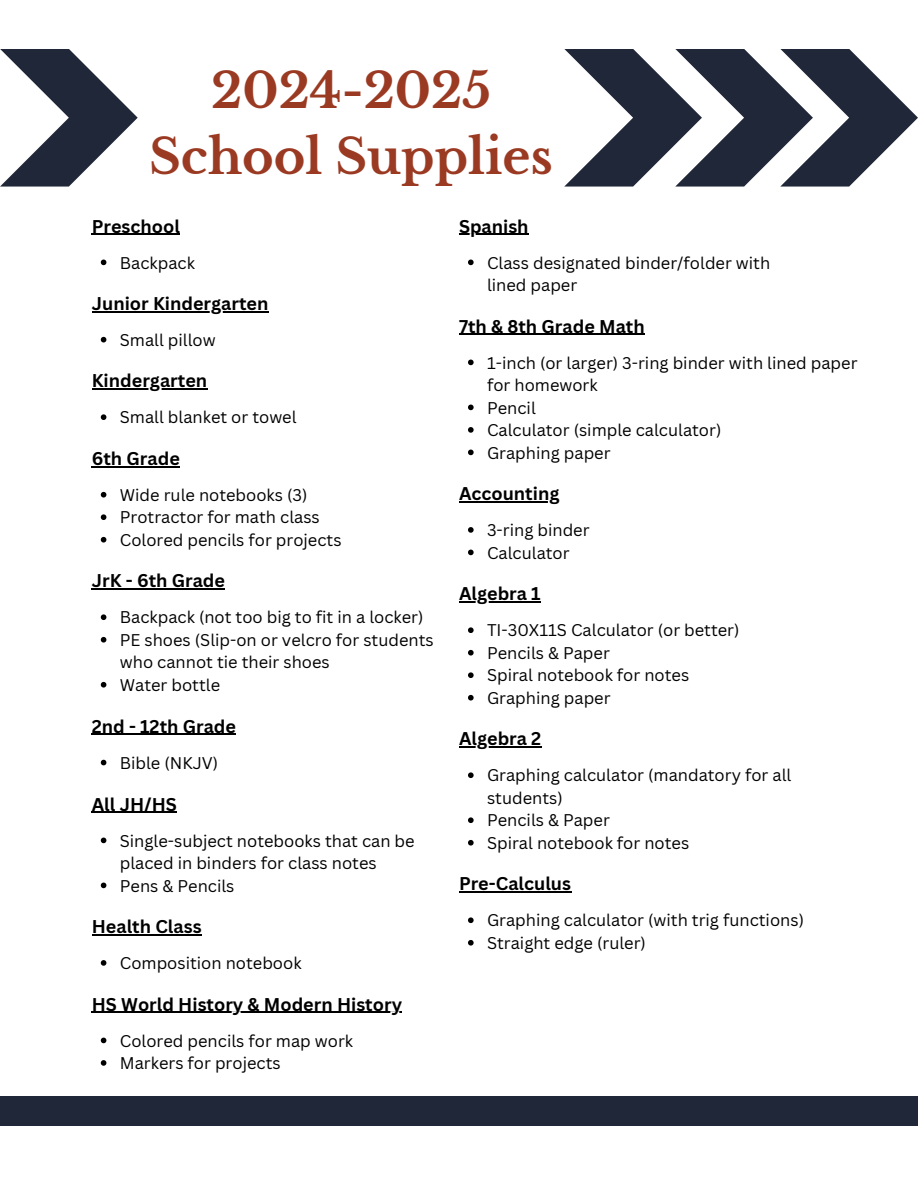
<style>
.page{position:relative;width:918px;height:1188px;background:#fff}
.page>*{position:absolute;margin:0;border:0;box-sizing:border-box;transform-origin:0 0}
.t1{font:700 48px/66.3px "Libre Baskerville";color:#9b3a22;text-align:center}
.t2{font:700 18px "Canva Sans";color:#000}
.t3{font:16.5px/22.5px "Canva Sans";color:#000}
</style>
<div class="page">
<svg style="left:0;top:49px;width:138px;height:138px"></svg>
<svg style="left:564px;top:49px;width:354px;height:138px"></svg>
<hr style="left:92px;top:234px;width:88px;height:1px;background:#000">
<svg style="left:101px;top:260px;width:5px;height:5px"></svg>
<hr style="left:92px;top:311px;width:176px;height:1px;background:#000">
<svg style="left:101px;top:337px;width:5px;height:5px"></svg>
<hr style="left:92px;top:589px;width:133px;height:1px;background:#000">
<svg style="left:101px;top:614px;width:5px;height:6px"></svg>
<svg style="left:101px;top:637px;width:5px;height:6px"></svg>
<svg style="left:101px;top:682px;width:5px;height:6px"></svg>
<hr style="left:92px;top:734px;width:144px;height:1px;background:#000">
<svg style="left:101px;top:760px;width:5px;height:5px"></svg>
<hr style="left:459px;top:334px;width:186px;height:1px;background:#000">
<svg style="left:468px;top:360px;width:6px;height:5px"></svg>
<svg style="left:468px;top:405px;width:6px;height:5px"></svg>
<svg style="left:468px;top:427px;width:6px;height:6px"></svg>
<svg style="left:468px;top:450px;width:6px;height:5px"></svg>
<hr style="left:92px;top:934px;width:110px;height:1px;background:#000">
<svg style="left:101px;top:960px;width:5px;height:6px"></svg>
<hr style="left:459px;top:234px;width:70px;height:1px;background:#000">
<svg style="left:468px;top:260px;width:6px;height:5px"></svg>
<hr style="left:92px;top:812px;width:85px;height:1px;background:#000">
<svg style="left:101px;top:838px;width:5px;height:5px"></svg>
<svg style="left:101px;top:883px;width:5px;height:5px"></svg>
<hr style="left:92px;top:1012px;width:310px;height:1px;background:#000">
<svg style="left:101px;top:1038px;width:5px;height:5px"></svg>
<svg style="left:101px;top:1060px;width:5px;height:6px"></svg>
<hr style="left:459px;top:501px;width:100px;height:1px;background:#000">
<svg style="left:468px;top:527px;width:6px;height:6px"></svg>
<svg style="left:468px;top:550px;width:6px;height:5px"></svg>
<hr style="left:459px;top:602px;width:82px;height:1px;background:#000">
<svg style="left:468px;top:627px;width:6px;height:6px"></svg>
<svg style="left:468px;top:650px;width:6px;height:6px"></svg>
<svg style="left:468px;top:672px;width:6px;height:6px"></svg>
<svg style="left:468px;top:695px;width:6px;height:6px"></svg>
<hr style="left:459px;top:747px;width:82px;height:1px;background:#000">
<svg style="left:468px;top:772px;width:6px;height:6px"></svg>
<svg style="left:468px;top:817px;width:6px;height:6px"></svg>
<svg style="left:468px;top:840px;width:6px;height:6px"></svg>
<hr style="left:459px;top:892px;width:112px;height:1px;background:#000">
<svg style="left:468px;top:917px;width:6px;height:6px"></svg>
<svg style="left:468px;top:940px;width:6px;height:6px"></svg>
<hr style="left:92px;top:466px;width:88px;height:1px;background:#000">
<svg style="left:101px;top:492px;width:5px;height:6px"></svg>
<svg style="left:101px;top:514px;width:5px;height:6px"></svg>
<svg style="left:101px;top:537px;width:5px;height:6px"></svg>
<hr style="left:92px;top:389px;width:115px;height:1px;background:#000">
<svg style="left:101px;top:414px;width:5px;height:6px"></svg>
<div style="left:0;top:1096px;width:918px;height:29px;background:#202738"></div>
<h1 class="t1" style="left:149px;top:58px;width:405px">2024-2025<br>School Supplies</h1>
<h2 class="t2" style="left:92px;top:213px;width:90px">Preschool</h2>
<p class="t3" style="left:120px;top:251px;width:77px">Backpack</p>
<h2 class="t2" style="left:92px;top:291px;width:178px">Junior Kindergarten</h2>
<p class="t3" style="left:120px;top:328px;width:97px">Small pillow</p>
<p class="t2" style="left:459px;top:213px;width:71px">Spanish</p>
<p class="t3" style="left:487px;top:251px;width:285px">Class designated binder/folder with lined paper</p>
<h2 class="t2" style="left:459px;top:313px;width:187px">7th &amp; 8th Grade Math</h2>
<p class="t3" style="left:487px;top:351px;width:372px">1-inch (or larger) 3-ring binder with lined paper for homework</p>
<p class="t3" style="left:487px;top:396px;width:50px">Pencil</p>
<p class="t3" style="left:487px;top:418px;width:236px">Calculator (simple calculator)</p>
<h2 class="t3" style="left:487px;top:441px;width:125px">Graphing paper</h2>
<p class="t2" style="left:92px;top:368px;width:117px">Kindergarten</p>
<p class="t3" style="left:120px;top:406px;width:178px">Small blanket or towel</p>
<h2 class="t2" style="left:92px;top:446px;width:90px">6th Grade</h2>
<p class="t3" style="left:120px;top:483px;width:189px">Wide rule notebooks (3)</p>
<p class="t3" style="left:120px;top:506px;width:201px">Protractor for math class</p>
<h2 class="t3" style="left:120px;top:528px;width:223px">Colored pencils for projects</h2>
<p class="t2" style="left:459px;top:481px;width:102px">Accounting</p>
<p class="t3" style="left:487px;top:518px;width:104px">3-ring binder</p>
<p class="t3" style="left:487px;top:541px;width:84px">Calculator</p>
<h2 class="t2" style="left:459px;top:581px;width:83px">Algebra 1</h2>
<p class="t3" style="left:487px;top:619px;width:254px">TI-30X11S Calculator (or better)</p>
<p class="t3" style="left:487px;top:641px;width:124px">Pencils &amp; Paper</p>
<h2 class="t3" style="left:487px;top:664px;width:204px">Spiral notebook for notes</h2>
<p class="t3" style="left:487px;top:686px;width:125px">Graphing paper</p>
<p class="t2" style="left:459px;top:726px;width:84px">Algebra 2</p>
<p class="t3" style="left:487px;top:764px;width:306px">Graphing calculator (mandatory for all students)</p>
<p class="t3" style="left:487px;top:809px;width:124px">Pencils &amp; Paper</p>
<h2 class="t3" style="left:487px;top:831px;width:204px">Spiral notebook for notes</h2>
<p class="t2" style="left:459px;top:871px;width:114px">Pre-Calculus</p>
<p class="t3" style="left:487px;top:909px;width:318px">Graphing calculator (with trig functions)</p>
<p class="t3" style="left:487px;top:931px;width:160px">Straight edge (ruler)</p>
<h2 class="t2" style="left:92px;top:568px;width:135px">JrK - 6th Grade</h2>
<p class="t3" style="left:120px;top:606px;width:305px">Backpack (not too big to fit in a locker)</p>
<h2 class="t3" style="left:120px;top:628px;width:315px">PE shoes (Slip-on or velcro for students who cannot tie their shoes</h2>
<p class="t3" style="left:120px;top:673px;width:102px">Water bottle</p>
<p class="t2" style="left:92px;top:714px;width:146px">2nd - 12th Grade</p>
<p class="t3" style="left:120px;top:751px;width:100px">Bible (NKJV)</p>
<h2 class="t2" style="left:92px;top:791px;width:87px">All JH/HS</h2>
<p class="t3" style="left:120px;top:829px;width:296px">Single-subject notebooks that can be placed in binders for class notes</p>
<h2 class="t3" style="left:120px;top:874px;width:116px">Pens &amp; Pencils</h2>
<p class="t2" style="left:92px;top:914px;width:111px">Health Class</p>
<h2 class="t3" style="left:120px;top:951px;width:183px">Composition notebook</h2>
<p class="t2" style="left:92px;top:991px;width:312px">HS World History &amp; Modern History</p>
<h2 class="t3" style="left:120px;top:1029px;width:235px">Colored pencils for map work</h2>
<p class="t3" style="left:120px;top:1051px;width:162px">Markers for projects</p>
</div>
